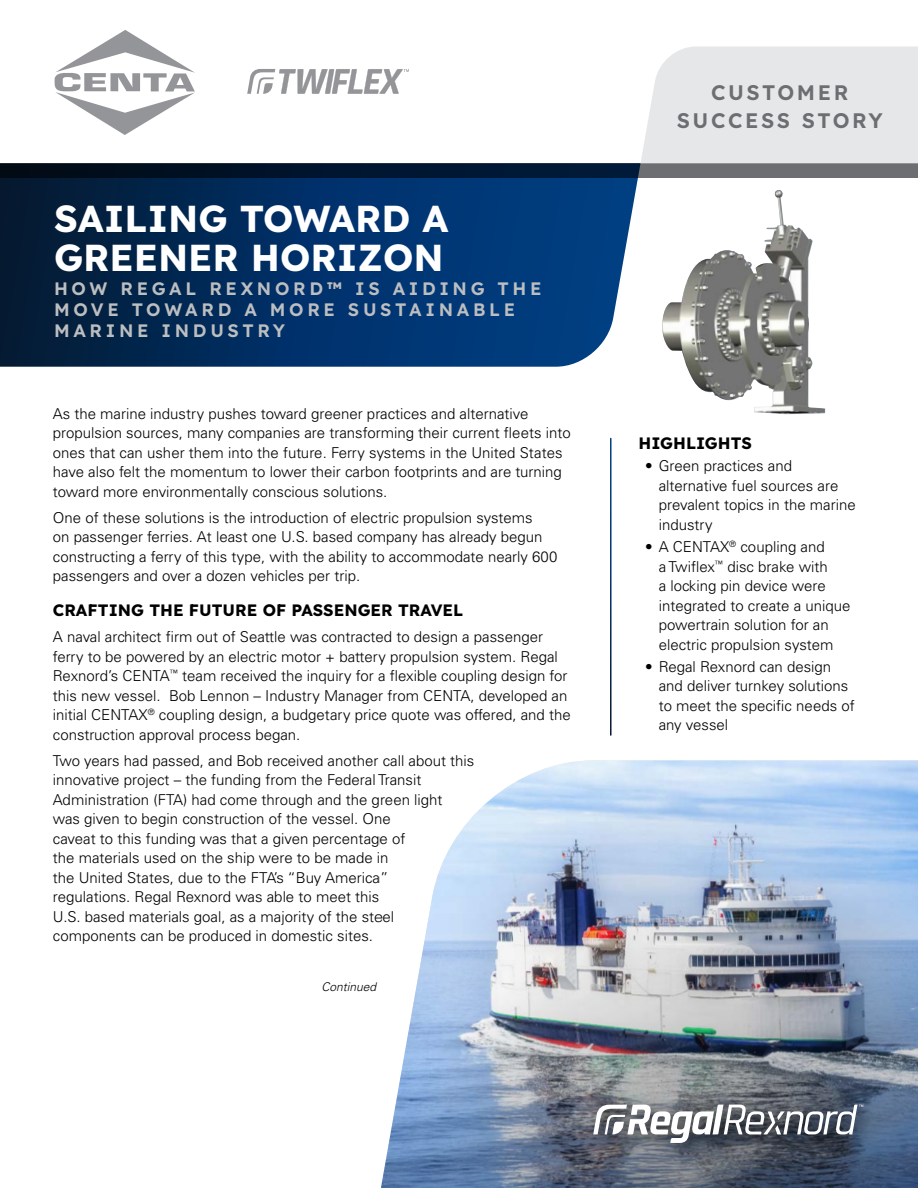
<style>
.page{position:relative;width:918px;height:1188px;background:#fff}
.page>*{position:absolute;margin:0;border:0;box-sizing:border-box;transform-origin:0 0}
.Cover_Title-_Lexend_Bold_28pt_white{font:37.5px/39px "Lexend";color:#fff}
.t1{font:21px "Lexend";letter-spacing:.125em;color:#6d6e71}
.Cover_Sub-Title-_Lexend_Semibold_13pt_gr{font:18px/21px "Lexend";letter-spacing:.205em;color:#bcbec0}
.Body_Text_-_Univers_45__10pt{font:16.5px "Lexend";color:#000}
.Body_Text_-_Univers_45__10pt-2{font:300 15px/19.5px "Univers LT Std";color:#000}
.Body_Text_-_Univers_45__10pt-3{font:italic 300 12px "Univers LT Std";color:#000}
</style>
<div class="page">
<img style="left:462px;top:760px;width:456px;height:70px">
<img style="left:381px;top:830px;width:537px;height:358px">
<div style="left:584px;top:1094px;width:297px;height:69px;background:#000;opacity:.75"></div>
<svg style="left:593px;top:1105px;width:270px;height:38px"></svg>
<svg style="left:0;top:178px;width:638px;height:189px;background:#083566"></svg>
<svg style="left:0;top:163px;width:918px;height:15px;background:#233041"></svg>
<div style="left:641px;top:46px;width:277px;height:117px;background:#e6e7e8"></div>
<svg style="left:55px;top:30px;width:140px;height:105px"></svg>
<svg style="left:247px;top:69px;width:162px;height:25px"></svg>
<img style="left:662px;top:190px;width:163px;height:224px">
<p class="Cover_Title-_Lexend_Bold_28pt_white" style="left:54px;top:197px;width:396px">SAILING TOWARD A<br>GREENER HORIZON</p>
<p class="Cover_Sub-Title-_Lexend_Semibold_13pt_gr" style="left:54px;top:277px;width:489px">HOW REGAL REXNORD™ IS AIDING THE<br>MOVE TOWARD A MORE SUSTAINABLE<br>MARINE INDUSTRY</p>
<p class="Body_Text_-_Univers_45__10pt-2" style="left:53px;top:403px;width:519px">As the marine industry pushes toward greener practices and alternative propulsion sources, many companies are transforming their current fleets into ones that can usher them into the future. Ferry systems in the United States have also felt the momentum to lower their carbon footprints and are turning toward more environmentally conscious solutions.</p>
<p class="Body_Text_-_Univers_45__10pt-2" style="left:53px;top:508px;width:506px">One of these solutions is the introduction of electric propulsion systems<br>on passenger ferries. At least one U.S. based company has already begun constructing a ferry of this type, with the ability to accommodate nearly 600 passengers and over a dozen vehicles per trip.</p>
<p class="Body_Text_-_Univers_45__10pt" style="left:53px;top:598px;width:412px">CRAFTING THE FUTURE OF PASSENGER TRAVEL</p>
<p class="Body_Text_-_Univers_45__10pt-2" style="left:53px;top:627px;width:519px">A naval architect firm out of Seattle was contracted to design a passenger ferry to be powered by an electric motor + battery propulsion system. Regal Rexnord’s CENTA<sup>™</sup> team received the inquiry for a flexible coupling design for this new vessel. Bob Lennon – Industry Manager from CENTA, developed an initial CENTAX<sup>®</sup> coupling design, a budgetary price quote was offered, and the construction approval process began.</p>
<p class="Body_Text_-_Univers_45__10pt-2" style="left:53px;top:751px;width:423px">Two years had passed, and Bob received another call about this innovative project – the funding from the Federal Transit Administration (FTA) had come through and the green light<br>was given to begin construction of the vessel. One<br>caveat to this funding was that a given percentage of<br>the materials used on the ship were to be made in<br>the United States, due to the FTA’s “Buy America”<br>regulations. Regal Rexnord was able to meet this<br>U.S. based materials goal, as a majority of the steel components can be produced in domestic sites.</p>
<p class="Body_Text_-_Univers_45__10pt-3" style="left:322px;top:980px;width:56px">Continued</p>
<p class="t1" style="left:711px;top:77px;width:139px">CUSTOMER</p>
<p class="t1" style="left:677px;top:105px;width:207px">SUCCESS STORY</p>
<p class="Body_Text_-_Univers_45__10pt" style="left:639px;top:431px;width:115px">HIGHLIGHTS</p>
<p class="Body_Text_-_Univers_45__10pt-2" style="left:659px;top:456px;width:198px;text-indent:-14px">• Green practices and alternative fuel sources are prevalent topics in the marine industry</p>
<p class="Body_Text_-_Univers_45__10pt-2" style="left:659px;top:537px;width:193px;text-indent:-14px">• A CENTAX<sup>®</sup> coupling and<br>a Twiflex<sup>™</sup> disc brake with<br>a locking pin device were integrated to create a unique powertrain solution for an electric propulsion system</p>
<p class="Body_Text_-_Univers_45__10pt-2" style="left:659px;top:657px;width:197px;text-indent:-14px">• Regal Rexnord can design and deliver turnkey solutions to meet the specific needs of any vessel</p>
</div>
